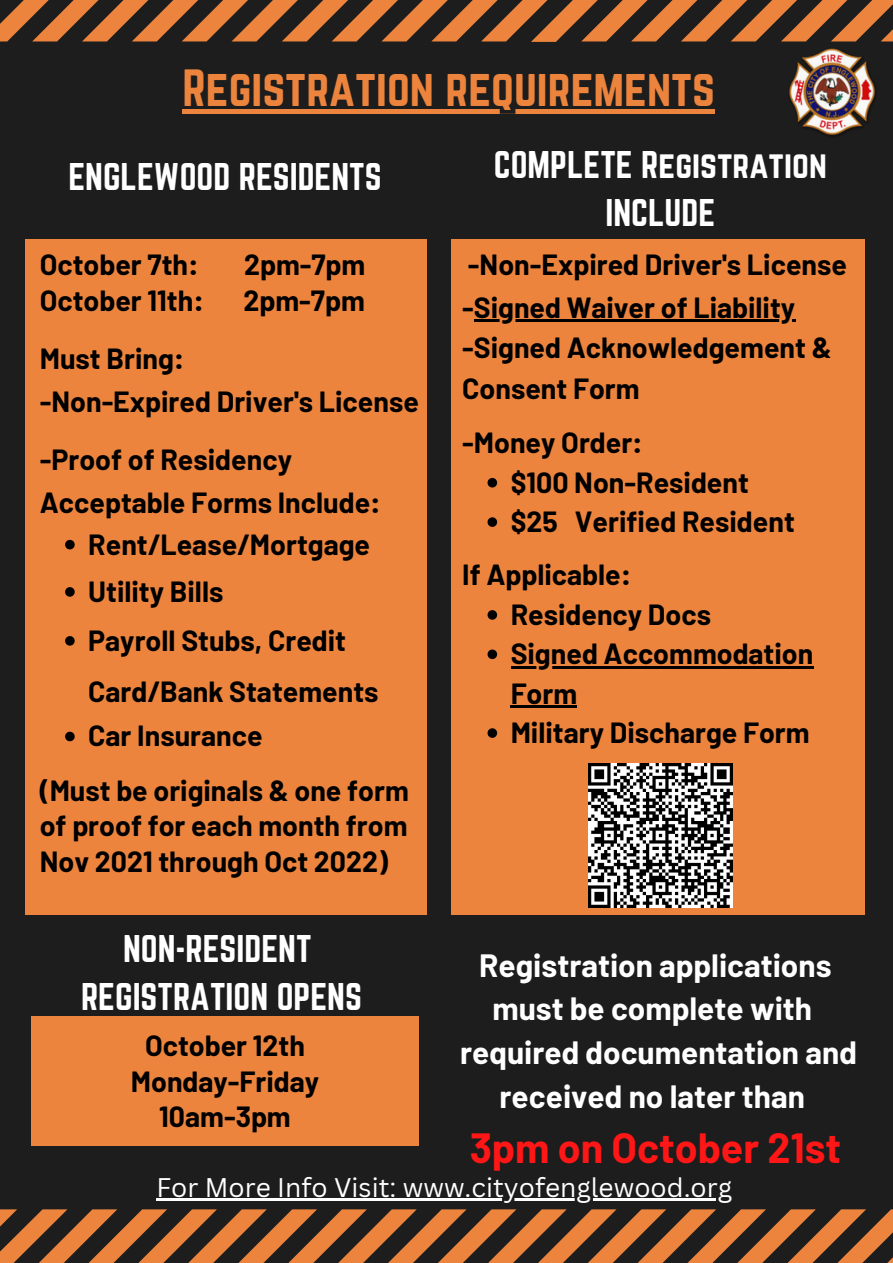
<style>
.page{position:relative;width:893px;height:1263px;background:#1d1d1d}
.page>*{position:absolute;margin:0;border:0;box-sizing:border-box;transform-origin:0 0}
.t1{font:45.75px "Norwester";color:#ec843d}
.t2{font:700 41.25px "Barlow";color:#ff1616}
.t3{font:33.75px/47.2px "Norwester";color:#fff;text-align:center}
.t4{font:700 31.5px/43.9px "Barlow";color:#fff;text-align:center}
.t5{font:700 28.5px/39.4px "Barlow";color:#000}
.t6{font:26.25px "Canva Sans";color:#fff}
</style>
<div class="page">
<svg style="left:0;top:0;width:893px;height:41px"></svg>
<svg style="left:0;top:1209px;width:893px;height:54px"></svg>
<div style="left:25px;top:239px;width:401px;height:675px;background:#ec843d"></div>
<div style="left:32px;top:1016px;width:387px;height:130px;background:#ec843d"></div>
<img style="left:789px;top:48px;width:86px;height:87px">
<div style="left:451px;top:239px;width:413px;height:675px;background:#ec843d"></div>
<svg style="left:487px;top:478px;width:10px;height:9px"></svg>
<svg style="left:487px;top:517px;width:10px;height:10px"></svg>
<svg style="left:487px;top:610px;width:10px;height:10px"></svg>
<svg style="left:487px;top:649px;width:10px;height:10px"></svg>
<hr style="left:511px;top:666px;width:302px;height:3px;background:#000">
<hr style="left:511px;top:705px;width:66px;height:3px;background:#000">
<svg style="left:487px;top:728px;width:10px;height:10px"></svg>
<hr style="left:474px;top:319px;width:321px;height:3px;background:#000">
<img style="left:588px;top:764px;width:144px;height:143px">
<hr style="left:182px;top:109px;width:533px;height:4px;background:#ec843d">
<svg style="left:65px;top:540px;width:10px;height:9px"></svg>
<svg style="left:65px;top:587px;width:10px;height:10px"></svg>
<svg style="left:65px;top:636px;width:10px;height:10px"></svg>
<svg style="left:65px;top:732px;width:10px;height:9px"></svg>
<hr style="left:156px;top:1198px;width:576px;height:2px;background:#fff">
<h1 class="t1" style="left:182px;top:60px;width:534px">Registration requirements</h1>
<p class="t3" style="left:68px;top:153px;width:315px">ENGLEWOOD RESIDENTS</p>
<p class="t5" style="left:40px;top:244px;width:160px">October 7th:</p>
<p class="t5" style="left:244px;top:244px;width:123px">2pm-7pm</p>
<p class="t5" style="left:40px;top:280px;width:165px">October 11th:</p>
<p class="t5" style="left:244px;top:280px;width:123px">2pm-7pm</p>
<p class="t5" style="left:40px;top:336px;width:381px;line-height:42.8px">Must Bring:<br>-Non-Expired Driver's License</p>
<p class="t5" style="left:40px;top:437px;width:342px;line-height:42.8px">-Proof of Residency<br>Acceptable Forms Include:</p>
<p class="t5" style="left:88px;top:519px;width:283px;line-height:48.1px">Rent/Lease/Mortgage<br>Utility Bills<br>Payroll Stubs, Credit</p>
<p class="t5" style="left:88px;top:669px;width:292px;line-height:43.9px">Card/Bank Statements<br>Car Insurance</p>
<p class="t5" style="left:40px;top:772px;width:371px;line-height:35.4px;text-align:justify">(Must be originals &amp; one form of proof for each month from Nov 2021 through Oct 2022)</p>
<p class="t3" style="left:494px;top:141px;width:334px">COMPLETE Registration<br>INCLUDE</p>
<p class="t5" style="left:462px;top:243px;width:386px;line-height:41.2px">-Non-Expired Driver's License -Signed Waiver of Liability -Signed Acknowledgement &amp;<br>Consent Form</p>
<p class="t5" style="left:462px;top:422px;width:182px">-Money Order:</p>
<p class="t5" style="left:511px;top:461px;width:286px">$100 Non-Resident $25 Verified Resident</p>
<p class="t5" style="left:462px;top:554px;width:170px">If Applicable:</p>
<p class="t5" style="left:511px;top:594px;width:304px">Residency Docs<br>Signed Accommodation<br>Form<br>Military Discharge Form</p>
<p class="t3" style="left:81px;top:925px;width:282px">NON-RESIDENT<br>REGISTRATION OPENS</p>
<p class="t4" style="left:460px;top:942px;width:398px">Registration applications must be complete with required documentation and received no later than</p>
<h2 class="t2" style="left:470px;top:1121px;width:373px">3pm on October 21st</h2>
<p class="t6" style="left:156px;top:1168px;width:577px">For More Info Visit: www.cityofenglewood.org</p>
<p class="t5" style="left:131px;top:1027px;width:190px;line-height:35.4px;text-align:center">October 12th<br>Monday-Friday<br>10am-3pm</p>
</div>
